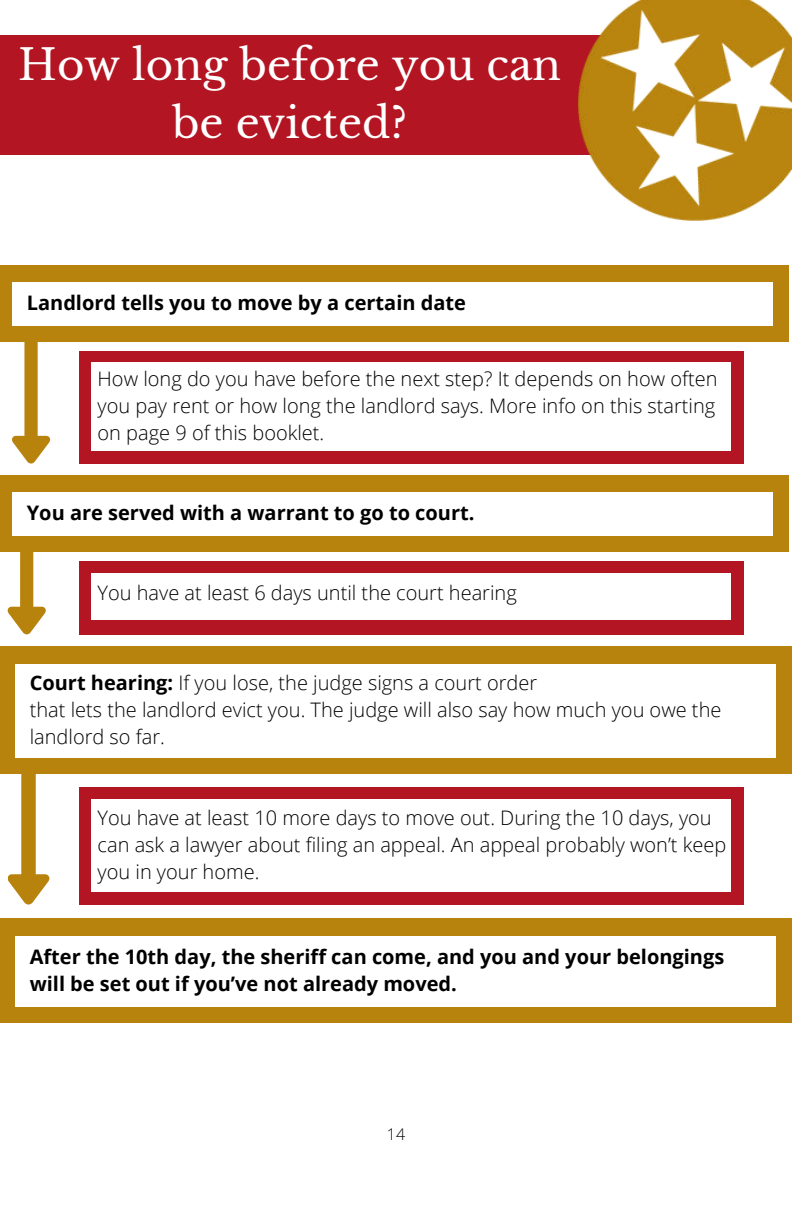
<style>
.page{position:relative;width:792px;height:1224px;background:#fff}
.page>*{position:absolute;margin:0;border:0;box-sizing:border-box;transform-origin:0 0}
.t1{font:42px/58.4px "Libre Baskerville";color:#fff;text-align:center}
.t2{font:300 20px/27px "Open Sans";color:#000}
.t3{font:700 20px/27px "Open Sans";color:#000}
.t4{font:300 16px "Open Sans";color:#000}
.s1{font-weight:700}
</style>
<div class="page">
<div style="left:0;top:35px;width:758px;height:120px;background:#b31622"></div>
<img style="left:578px;top:0;width:214px;height:220px">
<div style="left:79px;top:351px;width:665px;height:113px;background:#b31622"></div>
<div style="left:92px;top:363px;width:639px;height:88px;background:#fff"></div>
<svg style="left:12px;top:341px;width:38px;height:123px"></svg>
<div style="left:0;top:475px;width:789px;height:77px;background:#b8830d"></div>
<div style="left:12px;top:493px;width:760px;height:42px;background:#fff"></div>
<div style="left:79px;top:561px;width:665px;height:73px;background:#b31622"></div>
<div style="left:92px;top:573px;width:639px;height:47px;background:#fff"></div>
<div style="left:0;top:647px;width:792px;height:127px;background:#b8830d"></div>
<div style="left:15px;top:664px;width:760px;height:94px;background:#fff"></div>
<svg style="left:8px;top:552px;width:38px;height:82px"></svg>
<svg style="left:8px;top:774px;width:41px;height:131px"></svg>
<div style="left:79px;top:787px;width:665px;height:118px;background:#b31622"></div>
<div style="left:92px;top:799px;width:639px;height:93px;background:#fff"></div>
<div style="left:0;top:919px;width:792px;height:104px;background:#b8830d"></div>
<div style="left:15px;top:936px;width:760px;height:71px;background:#fff"></div>
<div style="left:0;top:265px;width:789px;height:76px;background:#b8830d"></div>
<div style="left:12px;top:282px;width:760px;height:43px;background:#fff"></div>
<h1 class="t1" style="left:18px;top:36px;width:545px">How long before you can be evicted?</h1>
<p class="t3" style="left:27px;top:288px;width:441px">Landlord tells you to move by a certain date</p>
<p class="t2" style="left:98px;top:364px;width:622px;text-align:justify">How long do you have before the next step? It depends on how often you pay rent or how long the landlord says. More info on this starting on page 9 of this booklet.</p>
<p class="t3" style="left:27px;top:499px;width:449px">You are served with a warrant to go to court.</p>
<p class="t2" style="left:98px;top:579px;width:421px">You have at least 6 days until the court hearing</p>
<p class="t2" style="left:30px;top:669px;width:693px"><span class="s1">Court hearing:</span> If you lose, the judge signs a court order<br>that lets the landlord evict you. The judge will also say how much you owe the landlord so far.</p>
<p class="t2" style="left:98px;top:804px;width:630px">You have at least 10 more days to move out. During the 10 days, you can ask a lawyer about filing an appeal. An appeal probably won’t keep you in your home.</p>
<p class="t3" style="left:30px;top:942px;width:696px">After the 10th day, the sheriff can come, and you and your belongings will be set out if you’ve not already moved.</p>
<p class="t4" style="left:387px;top:1123px;width:20px">14</p>
</div>
